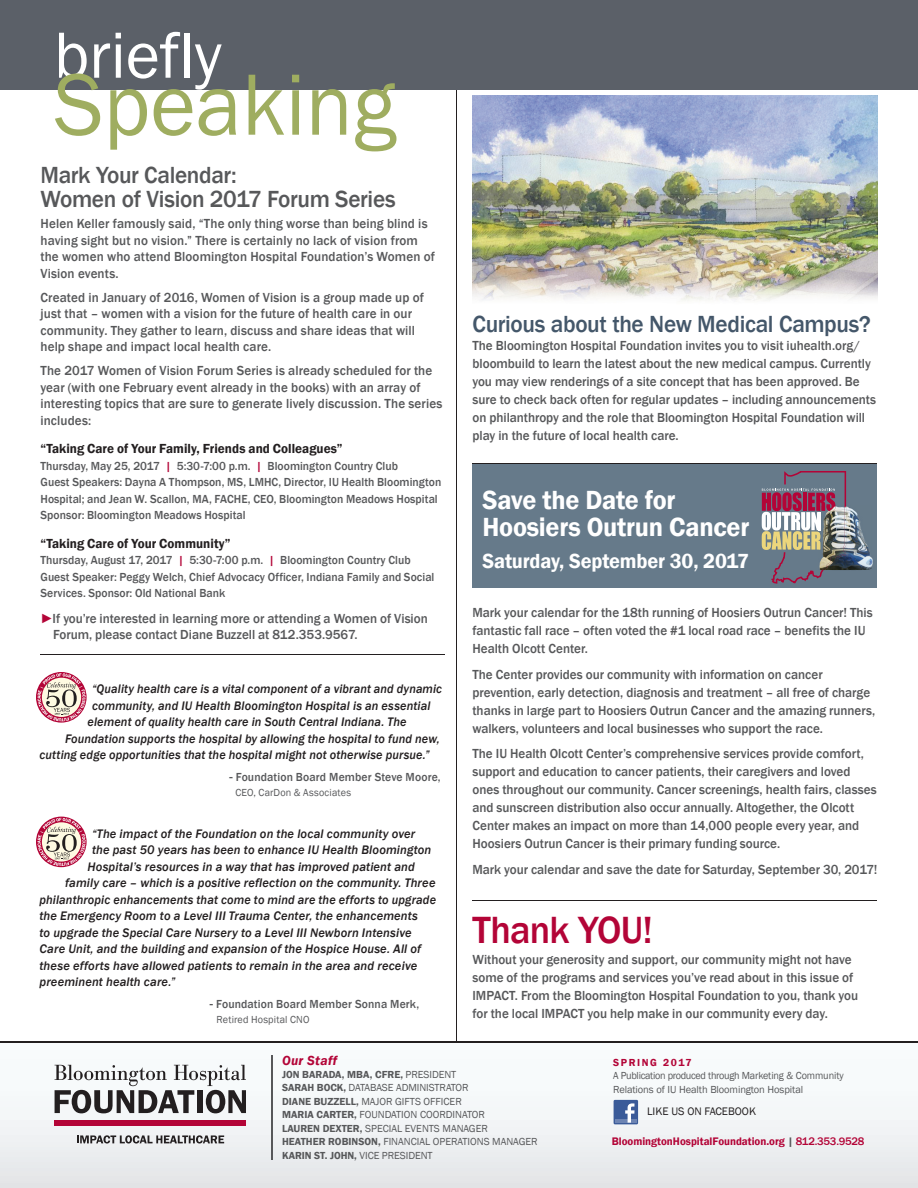
<style>
.page{position:relative;width:918px;height:1188px;background:#fff}
.page>*{position:absolute;margin:0;border:0;box-sizing:border-box;transform-origin:0 0}
.t1{font:90px "Franklin Gothic";color:#9fad60}
.t2{font:67.5px "Franklin Gothic";color:#fff}
.t3{font:500 39px "Franklin Gothic";letter-spacing:-.02em;color:#b30437}
.t4{font:600 27px/27px "Franklin Gothic";letter-spacing:-.01em;color:#fff}
.t5{font:500 24px/24px "Franklin Gothic";letter-spacing:-.015em;color:#57585a}
.t6{font:500 24px "Franklin Gothic";letter-spacing:-.015em;color:#44576a}
.t7{font:600 21px "Franklin Gothic";letter-spacing:-.01em;color:#fff}
.t8{font:500 13.5px/18px "Franklin Gothic";color:#57585a}
.t9{font:600 13.5px "Franklin Gothic";color:#231f20}
.t10{font:italic 600 13.5px "Franklin Gothic";letter-spacing:.02em;color:#b30437}
.t11{font:italic 500 12.75px "Franklin Gothic";letter-spacing:.01em;color:#231f20}
.t12{font:italic 500 12.75px "Franklin Gothic";letter-spacing:.01em;color:#231f20;scale:.96 1}
.t13{font:500 12px/16.5px "Franklin Gothic";letter-spacing:.005em;color:#57585a}
.t14{font:600 11.25px "Franklin Gothic";color:#b30437}
.t15{font:11.25px "Franklin Gothic";color:#231f20}
.t16{font:10.5px/13.5px "Franklin Gothic";letter-spacing:-.005em;color:#57585a}
.t17{font:10.5px "Franklin Gothic";letter-spacing:.02em;color:#57585a}
.t18{font:600 10.5px "Franklin Gothic";letter-spacing:.15em;color:#b30437}
.s1{color:#b30437}
.s2{font-size:13.5px}
.s3{font-weight:600}
.s4{color:#57585a}
.s5{font-weight:500}
</style>
<div class="page">
<div style="left:472px;top:463px;width:406px;height:125px;background:#667a8a"></div>
<img style="left:846px;top:506px;width:27px;height:64px">
<svg style="left:762px;top:471px;width:84px;height:113px"></svg>
<img style="left:472px;top:95px;width:406px;height:206px">
<div style="left:0;top:1041px;width:918px;height:147px;background:linear-gradient(to bottom,#fcffff,#e6e7e9)"></div>
<hr style="left:272px;top:1056px;width:1px;height:104px;background:#57585a">
<div style="left:614px;top:1100px;width:24px;height:24px;background:#3b5b99"></div>
<hr style="left:615px;top:1119px;width:21px;height:4px;background:#6d84b3">
<svg style="left:625px;top:1103px;width:10px;height:20px"></svg>
<svg style="left:55px;top:1065px;width:191px;height:48px"></svg>
<div style="left:55px;top:1120px;width:191px;height:5px;background:#b30437"></div>
<svg style="left:77px;top:1135px;width:147px;height:9px"></svg>
<hr style="left:456px;top:89px;width:1px;height:953px;background:#231f20">
<hr style="left:472px;top:463px;width:406px;height:1px;background:#231f20">
<hr style="left:472px;top:900px;width:406px;height:1px;background:#231f20">
<hr style="left:40px;top:654px;width:406px;height:1px;background:#231f20">
<hr style="left:0;top:1041px;width:918px;height:2px;background:#231f20">
<div style="left:0;top:0;width:918px;height:89px;background:#5b6068"></div>
<svg style="left:36px;top:672px;width:51px;height:51px"></svg>
<svg style="left:38px;top:673px;width:48px;height:48px;background:#d5a9ac"></svg>
<svg style="left:36px;top:817px;width:51px;height:50px"></svg>
<svg style="left:38px;top:818px;width:48px;height:48px;background:#d5aaac"></svg>
<h2 class="t2" style="left:54px;top:13px;width:169px">briefly</h2>
<h1 class="t1" style="left:54px;top:49px;width:343px">Speaking</h1>
<h3 class="t5" style="left:40px;top:164px;width:357px">Mark Your Calendar:<br>Women of Vision 2017 Forum Series</h3>
<p class="t8" style="left:40px;top:216px;width:396px;line-height:16.5px">Helen Keller famously said, “The only thing worse than being blind is having sight but no vision.” There is certainly no lack of vision from the women who attend Bloomington Hospital Foundation’s Women of Vision events.</p>
<p class="t8" style="left:40px;top:289px;width:385px;line-height:16.5px">Created in January of 2016, Women of Vision is a group made up of just that – women with a vision for the future of health care in our community. They gather to learn, discuss and share ideas that will help shape and impact local health care.</p>
<p class="t8" style="left:40px;top:363px;width:403px;line-height:16.5px">The 2017 Women of Vision Forum Series is already scheduled for the year (with one February event already in the books) with an array of interesting topics that are sure to generate lively discussion. The series includes:</p>
<p class="t9" style="left:40px;top:440px;width:304px">“Taking Care of Your Family, Friends and Colleagues”</p>
<p class="t13" style="left:40px;top:458px;width:402px">Thursday, May 25, 2017 <span class="s1">|</span> 5:30-7:00 p.m. <span class="s1">|</span> Bloomington Country Club<br>Guest Speakers: Dayna A Thompson, MS, LMHC, Director, IU Health Bloomington Hospital; and Jean W. Scallon, MA, FACHE, CEO, Bloomington Meadows Hospital Sponsor: Bloomington Meadows Hospital</p>
<p class="t9" style="left:40px;top:535px;width:192px">“Taking Care of Your Community”</p>
<p class="t13" style="left:40px;top:552px;width:396px">Thursday, August 17, 2017 <span class="s1">|</span> 5:30-7:00 p.m. <span class="s1">|</span> Bloomington Country Club<br>Guest Speaker: Peggy Welch, Chief Advocacy Officer, Indiana Family and Social<br>Services. Sponsor: Old National Bank</p>
<p class="t8" style="left:53px;top:610px;width:376px;line-height:16.5px;text-indent:-13px"><span class="s1">►</span>If you’re interested in learning more or attending a Women of Vision<br>Forum, please contact Diane Buzzell at 812.353.9567.</p>
<p class="t12" style="left:92px;top:681px;width:366px">“Quality health care is a vital component of a vibrant and dynamic</p>
<p class="t11" style="left:92px;top:698px;width:340px">community, and IU Health Bloomington Hospital is an essential</p>
<p class="t11" style="left:88px;top:714px;width:321px">element of quality health care in South Central Indiana. The</p>
<p class="t11" style="left:65px;top:731px;width:376px">Foundation supports the hospital by allowing the hospital to fund new,</p>
<p class="t11" style="left:40px;top:747px;width:392px">cutting edge opportunities that the hospital might not otherwise pursue.”</p>
<p class="t13" style="left:229px;top:769px;width:213px"><span class="s2">-</span> Foundation Board Member Steve Moore,</p>
<p class="t17" style="left:235px;top:786px;width:117px">CEO, CarDon &amp; Associates</p>
<p class="t11" style="left:92px;top:826px;width:325px">“The impact of the Foundation on the local community over</p>
<p class="t11" style="left:92px;top:842px;width:341px">the past 50 years has been to enhance IU Health Bloomington</p>
<p class="t11" style="left:88px;top:859px;width:329px">Hospital’s resources in a way that has improved patient and</p>
<p class="t11" style="left:65px;top:875px;width:372px">family care – which is a positive reflection on the community. Three</p>
<p class="t11" style="left:40px;top:892px;width:398px">philanthropic enhancements that come to mind are the efforts to upgrade</p>
<p class="t11" style="left:40px;top:908px;width:380px">the Emergency Room to a Level III Trauma Center, the enhancements</p>
<p class="t11" style="left:40px;top:925px;width:374px">to upgrade the Special Care Nursery to a Level III Newborn Intensive</p>
<p class="t11" style="left:40px;top:941px;width:383px">Care Unit, and the building and expansion of the Hospice House. All of</p>
<p class="t11" style="left:40px;top:958px;width:379px">these efforts have allowed patients to remain in the area and receive</p>
<p class="t11" style="left:40px;top:974px;width:138px">preeminent health care.”</p>
<p class="t13" style="left:210px;top:996px;width:211px"><span class="s2">-</span> Foundation Board Member Sonna Merk,</p>
<p class="t17" style="left:217px;top:1013px;width:94px">Retired Hospital CNO</p>
<h3 class="t6" style="left:472px;top:309px;width:400px">Curious about the New Medical Campus?</h3>
<p class="t8" style="left:472px;top:337px;width:405px">The Bloomington Hospital Foundation invites you to visit iuhealth.org/ bloombuild to learn the latest about the new medical campus. Currently you may view renderings of a site concept that has been approved. Be sure to check back often for regular updates – including announcements on philanthropy and the role that Bloomington Hospital Foundation will play in the future of local health care.</p>
<h3 class="t4" style="left:483px;top:487px;width:268px">Save the Date for<br>Hoosiers Outrun Cancer</h3>
<h3 class="t7" style="left:483px;top:548px;width:268px">Saturday, September 30, 2017</h3>
<p class="t8" style="left:472px;top:604px;width:402px">Mark your calendar for the 18th running of Hoosiers Outrun Cancer! This fantastic fall race – often voted the #1 local road race – benefits the IU<br>Health Olcott Center.</p>
<p class="t8" style="left:472px;top:666px;width:404px">The Center provides our community with information on cancer prevention, early detection, diagnosis and treatment – all free of charge thanks in large part to Hoosiers Outrun Cancer and the amazing runners, walkers, volunteers and local businesses who support the race.</p>
<p class="t8" style="left:472px;top:745px;width:406px">The IU Health Olcott Center’s comprehensive services provide comfort, support and education to cancer patients, their caregivers and loved ones throughout our community. Cancer screenings, health fairs, classes and sunscreen distribution also occur annually. Altogether, the Olcott Center makes an impact on more than 14,000 people every year, and Hoosiers Outrun Cancer is their primary funding source.</p>
<p class="t8" style="left:472px;top:861px;width:406px">Mark your calendar and save the date for Saturday, September 30, 2017!</p>
<h3 class="t3" style="left:472px;top:906px;width:182px">Thank YOU!</h3>
<p class="t8" style="left:472px;top:951px;width:387px">Without your generosity and support, our community might not have some of the programs and services you’ve read about in this issue of IMPACT. From the Bloomington Hospital Foundation to you, thank you for the local IMPACT you help make in our community every day.</p>
<p class="t10" style="left:282px;top:1052px;width:57px">Our Staff</p>
<p class="t16" style="left:282px;top:1068px;width:257px"><span class="s3">JON BARADA, MBA, CFRE,</span> PRESIDENT<br><span class="s3">SARAH BOCK,</span> DATABASE ADMINISTRATOR<br><span class="s3">DIANE BUZZELL,</span> MAJOR GIFTS OFFICER<br><span class="s3">MARIA CARTER,</span> FOUNDATION COORDINATOR<br><span class="s3">LAUREN DEXTER,</span> SPECIAL EVENTS MANAGER<br><span class="s3">HEATHER ROBINSON,</span> FINANCIAL OPERATIONS MANAGER <span class="s3">KARIN ST. JOHN,</span> VICE PRESIDENT</p>
<p class="t18" style="left:613px;top:1056px;width:80px">SPRING 2017</p>
<p class="t16" style="left:613px;top:1069px;width:232px">A Publication produced through Marketing &amp; Community<br>Relations of IU Health Bloomington Hospital</p>
<p class="t15" style="left:647px;top:1104px;width:110px">LIKE US ON FACEBOOK</p>
<p class="t14" style="left:612px;top:1135px;width:254px">BloomingtonHospitalFoundation.org <span class="s4">|</span> <span class="s5">812.353.9528</span></p>
</div>
